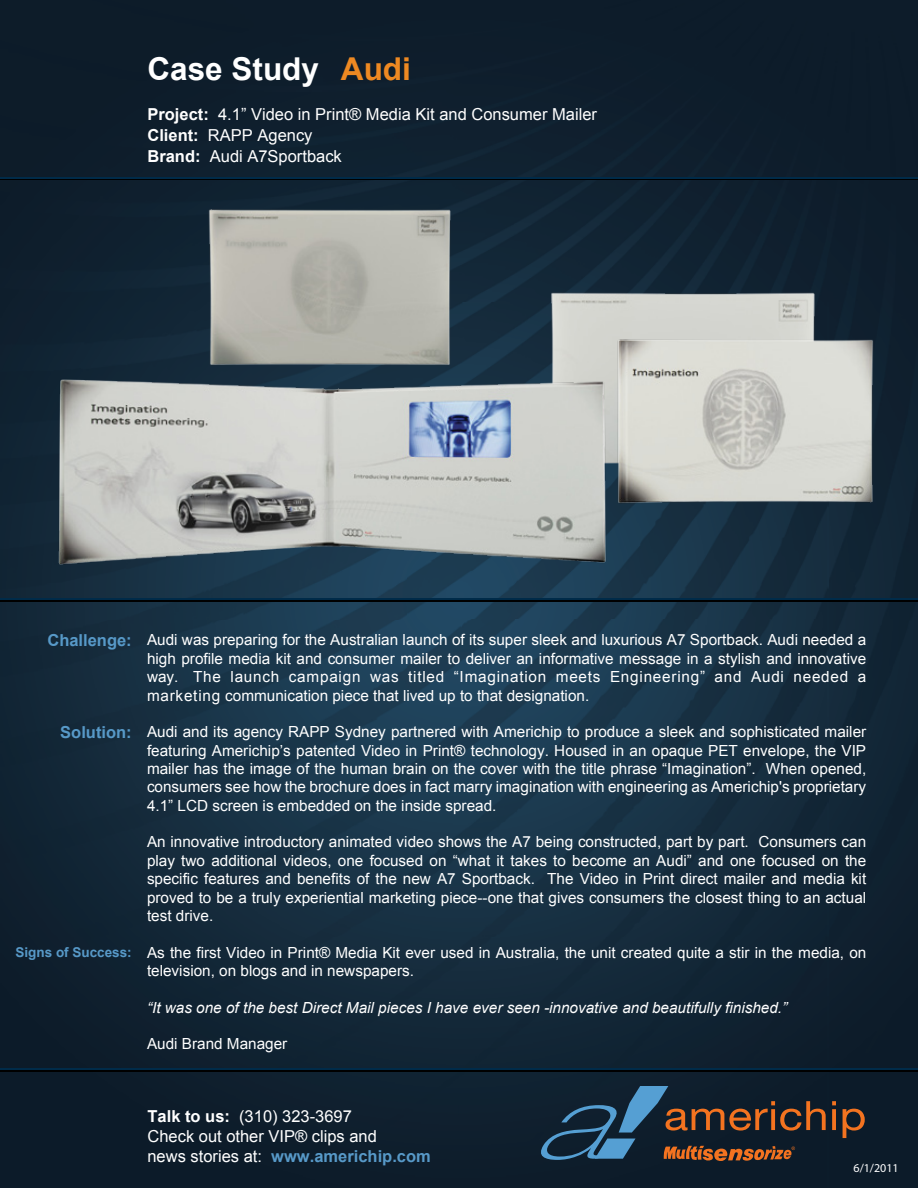
<style>
.page{position:relative;width:918px;height:1188px;background:#fff}
.page>*{position:absolute;margin:0;border:0;box-sizing:border-box;transform-origin:0 0}
.t1{font:700 31.5px "Arial";color:#fff}
.t2{font:16.5px/19.8px "Arial";color:#fff}
.t3{font:700 16.5px "Arial";color:#5799c8}
.t4{font:15.3px/18.3px "Arial";color:#fff;text-align:justify}
.t5{font:italic 15.3px "Arial";color:#fff}
.t6{font:700 13.5px "Arial";color:#5799c8}
.t7{font:12px "Myriad Pro";color:#fff}
.s1{color:#ee8922}
.s2{font-weight:700}
.s3{font-weight:700;color:#5799c8}
</style>
<div class="page">
<img style="left:0;top:0;width:918px;height:1188px">
<hr style="left:0;top:178px;width:918px;height:2px;background:#000">
<hr style="left:0;top:177px;width:918px;height:1px;background:#002b49">
<hr style="left:0;top:600px;width:918px;height:2px;background:#000">
<hr style="left:0;top:598px;width:918px;height:2px;background:#002b49">
<hr style="left:0;top:1070px;width:918px;height:1px;background:#000">
<hr style="left:0;top:1068px;width:918px;height:2px;background:#002b49">
<img style="left:201px;top:203px;width:258px;height:163px">
<img style="left:545px;top:285px;width:278px;height:81px">
<img style="left:609px;top:334px;width:271px;height:177px">
<img style="left:48px;top:366px;width:568px;height:209px">
<svg style="left:832px;top:1109px;width:4px;height:21px"></svg>
<svg style="left:832px;top:1101px;width:4px;height:4px"></svg>
<svg style="left:843px;top:1109px;width:22px;height:29px"></svg>
<svg style="left:537px;top:1086px;width:289px;height:75px;background:#2e353d"></svg>
<h1 class="t1" style="left:147px;top:51px;width:265px">Case Study <span class="s1">Audi</span></h1>
<p class="t2" style="left:147px;top:104px;width:451px;line-height:21px"><span class="s2">Project:</span> 4.1” Video in Print® Media Kit and Consumer Mailer<br><span class="s2">Client:</span> RAPP Agency<br><span class="s2">Brand:</span> Audi A7Sportback</p>
<p class="t3" style="left:47px;top:631px;width:86px">Challenge:</p>
<p class="t3" style="left:60px;top:722px;width:73px">Solution:</p>
<p class="t6" style="left:16px;top:945px;width:118px">Signs of Success:</p>
<p class="t4" style="left:147px;top:631px;width:721px">Audi was preparing for the Australian launch of its super sleek and luxurious A7 Sportback. Audi needed a high profile media kit and consumer mailer to deliver an informative message in a stylish and innovative way. The launch campaign was titled “Imagination meets Engineering” and Audi needed a marketing communication piece that lived up to that designation.</p>
<p class="t4" style="left:147px;top:723px;width:721px">Audi and its agency RAPP Sydney partnered with Americhip to produce a sleek and sophisticated mailer featuring Americhip’s patented Video in Print® technology. Housed in an opaque PET envelope, the VIP mailer has the image of the human brain on the cover with the title phrase “Imagination”. When opened, consumers see how the brochure does in fact marry imagination with engineering as Americhip's proprietary 4.1” LCD screen is embedded on the inside spread.</p>
<p class="t4" style="left:147px;top:833px;width:721px">An innovative introductory animated video shows the A7 being constructed, part by part. Consumers can play two additional videos, one focused on “what it takes to become an Audi” and one focused on the specific features and benefits of the new A7 Sportback. The Video in Print direct mailer and media kit proved to be a truly experiential marketing piece--one that gives consumers the closest thing to an actual test drive.</p>
<p class="t4" style="left:147px;top:943px;width:721px">As the first Video in Print® Media Kit ever used in Australia, the unit created quite a stir in the media, on television, on blogs and in newspapers.</p>
<p class="t5" style="left:147px;top:999px;width:642px">“It was one of the best Direct Mail pieces I have ever seen -innovative and beautifully finished.”</p>
<p class="t4" style="left:147px;top:1035px;width:142px">Audi Brand Manager</p>
<p class="t2" style="left:147px;top:1106px;width:285px"><span class="s2">Talk to us:</span> (310) 323-3697<br>Check out other VIP® clips and<br>news stories at: <span class="s3">www.americhip.com</span></p>
<p class="t7" style="left:854px;top:1161px;width:47px">6/1/2011</p>
</div>
